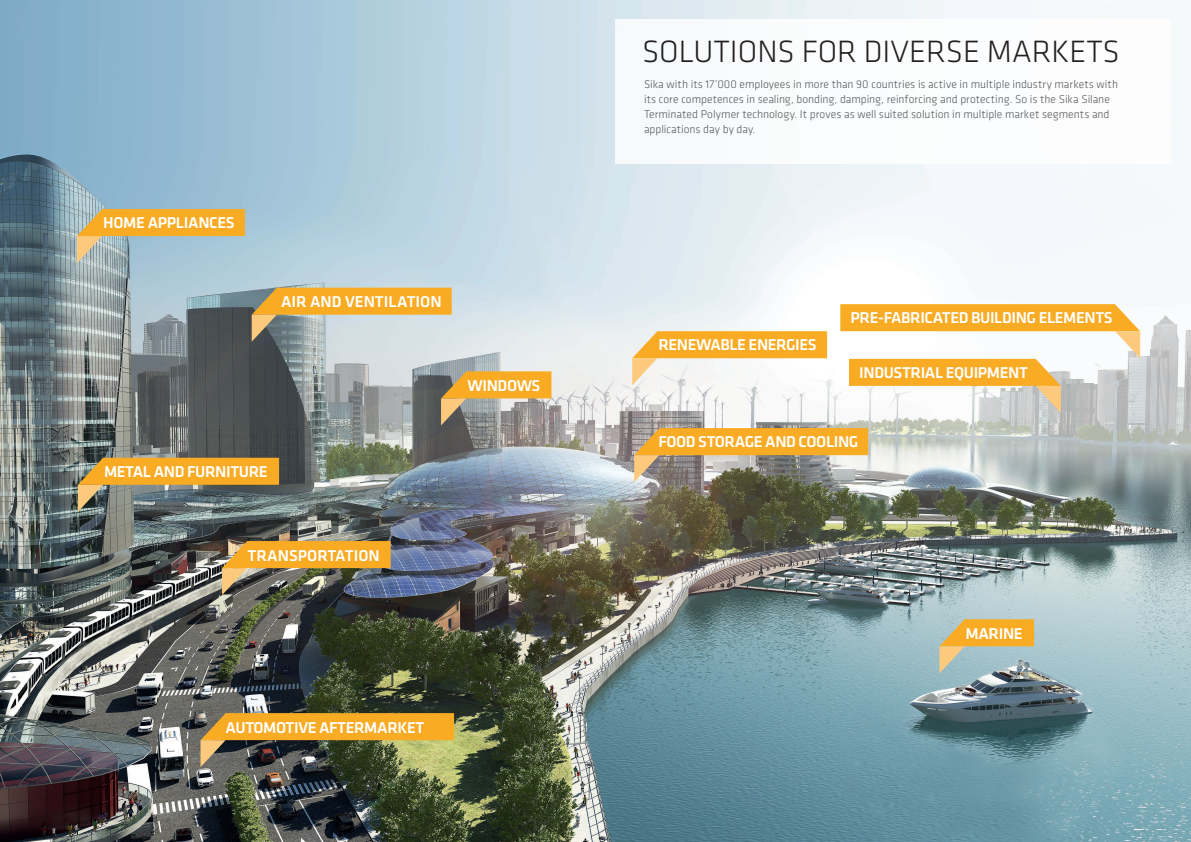
<style>
.page{position:relative;width:1191px;height:842px;background:#fff}
.page>*{position:absolute;margin:0;border:0;box-sizing:border-box;transform-origin:0 0}
.t1{font:300 32px "Klavika";color:#231f20}
.t2{font:500 16.3px "Klavika";letter-spacing:-.025em;color:#fff}
.t3{font:500 16.3px "Klavika";color:#fff}
.t4{font:300 11.6px/15.1px "Klavika";color:#57585a}
</style>
<div class="page">
<img style="left:0;top:0;width:1191px;height:842px">
<img style="left:222px;top:541px;width:168px;height:54px">
<svg style="left:939px;top:619px;width:95px;height:54px;background:#ceb77c"></svg>
<svg style="left:77px;top:209px;width:168px;height:54px;background:#d0b77d"></svg>
<svg style="left:441px;top:371px;width:110px;height:54px;background:#c7a262"></svg>
<svg style="left:200px;top:713px;width:254px;height:54px;background:#ac883a"></svg>
<svg style="left:632px;top:331px;width:195px;height:54px"></svg>
<svg style="left:634px;top:428px;width:234px;height:54px;background:#c9a15d"></svg>
<svg style="left:252px;top:288px;width:200px;height:54px;background:#d7b779"></svg>
<svg style="left:78px;top:458px;width:201px;height:54px;background:#b09050"></svg>
<svg style="left:840px;top:304px;width:300px;height:109px"></svg>
<div style="left:615px;top:20px;width:556px;height:144px;background:#fff"></div>
<h2 class="t2" style="left:103px;top:212px;width:133px">HOME APPLIANCES</h2>
<h2 class="t3" style="left:281px;top:290px;width:162px">AIR AND VENTILATION</h2>
<h2 class="t2" style="left:467px;top:374px;width:74px">WINDOWS</h2>
<h2 class="t2" style="left:104px;top:460px;width:165px">METAL AND FURNITURE</h2>
<h2 class="t3" style="left:248px;top:544px;width:134px">TRANSPORTATION</h2>
<h2 class="t2" style="left:226px;top:716px;width:200px">AUTOMOTIVE AFTERMARKET</h2>
<h1 class="t1" style="left:642px;top:32px;width:479px">SOLUTIONS FOR DIVERSE MARKETS</h1>
<p class="t4" style="left:644px;top:76px;width:475px">Sika with its 17’000 employees in more than 90 countries is active in multiple industry markets with its core competences in sealing, bonding, damping, reinforcing and protecting. So is the Sika Silane Terminated Polymer technology. It proves as well suited solution in multiple market segments and applications day by day.</p>
<h2 class="t2" style="left:658px;top:334px;width:160px">RENEWABLE ENERGIES</h2>
<h2 class="t2" style="left:850px;top:307px;width:263px">PRE-FABRICATED BUILDING ELEMENTS</h2>
<h2 class="t2" style="left:859px;top:362px;width:170px">INDUSTRIAL EQUIPMENT</h2>
<h2 class="t2" style="left:658px;top:431px;width:201px">FOOD STORAGE AND COOLING</h2>
<h2 class="t2" style="left:965px;top:622px;width:59px">MARINE</h2>
</div>
